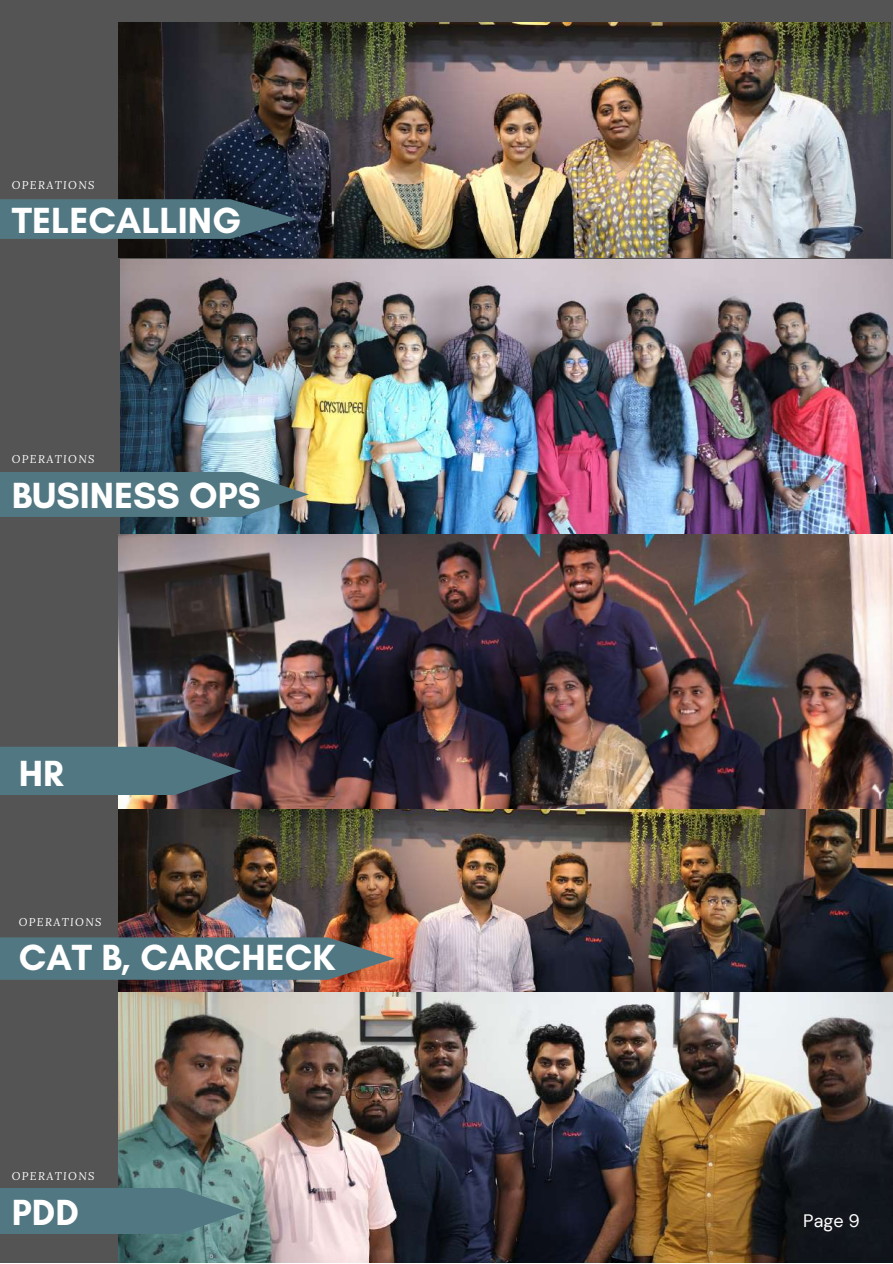
<style>
.page{position:relative;width:893px;height:1264px;background:#fff}
.page>*{position:absolute;margin:0;border:0;box-sizing:border-box;transform-origin:0 0}
.t1{font:700 37.05px "Glacial Indifference";color:#fff}
.t2{font:18px "DM Sans";color:#fff}
.t3{font:italic 11.1px "Lora";letter-spacing:.12em;color:#fff}
</style>
<div class="page">
<div style="left:0;top:0;width:892px;height:1262px;background:#545454"></div>
<img style="left:118px;top:23px;width:772px;height:235px">
<img style="left:120px;top:260px;width:772px;height:273px">
<img style="left:118px;top:535px;width:774px;height:727px">
<svg style="left:0;top:199px;width:297px;height:40px;background:#4a6d79"></svg>
<svg style="left:0;top:472px;width:309px;height:45px;background:#577a83"></svg>
<svg style="left:0;top:746px;width:242px;height:48px;background:#4b6b76"></svg>
<svg style="left:0;top:937px;width:394px;height:42px;background:#5a767c"></svg>
<svg style="left:0;top:1187px;width:246px;height:46px;background:#557c84"></svg>
<p class="t3" style="left:12px;top:177px;width:84px">OPERATIONS</p>
<h1 class="t1" style="left:12px;top:198px;width:231px">TELECALLING</h1>
<p class="t3" style="left:12px;top:451px;width:84px">OPERATIONS</p>
<h1 class="t1" style="left:12px;top:472px;width:251px">BUSINESS OPS</h1>
<h1 class="t1" style="left:19px;top:750px;width:46px">HR</h1>
<p class="t3" style="left:19px;top:914px;width:84px">OPERATIONS</p>
<h1 class="t1" style="left:19px;top:935px;width:318px">CAT B, CARCHECK</h1>
<p class="t3" style="left:12px;top:1168px;width:84px">OPERATIONS</p>
<h1 class="t1" style="left:12px;top:1189px;width:69px">PDD</h1>
<h2 class="t2" style="left:803px;top:1209px;width:58px">Page 9</h2>
</div>
